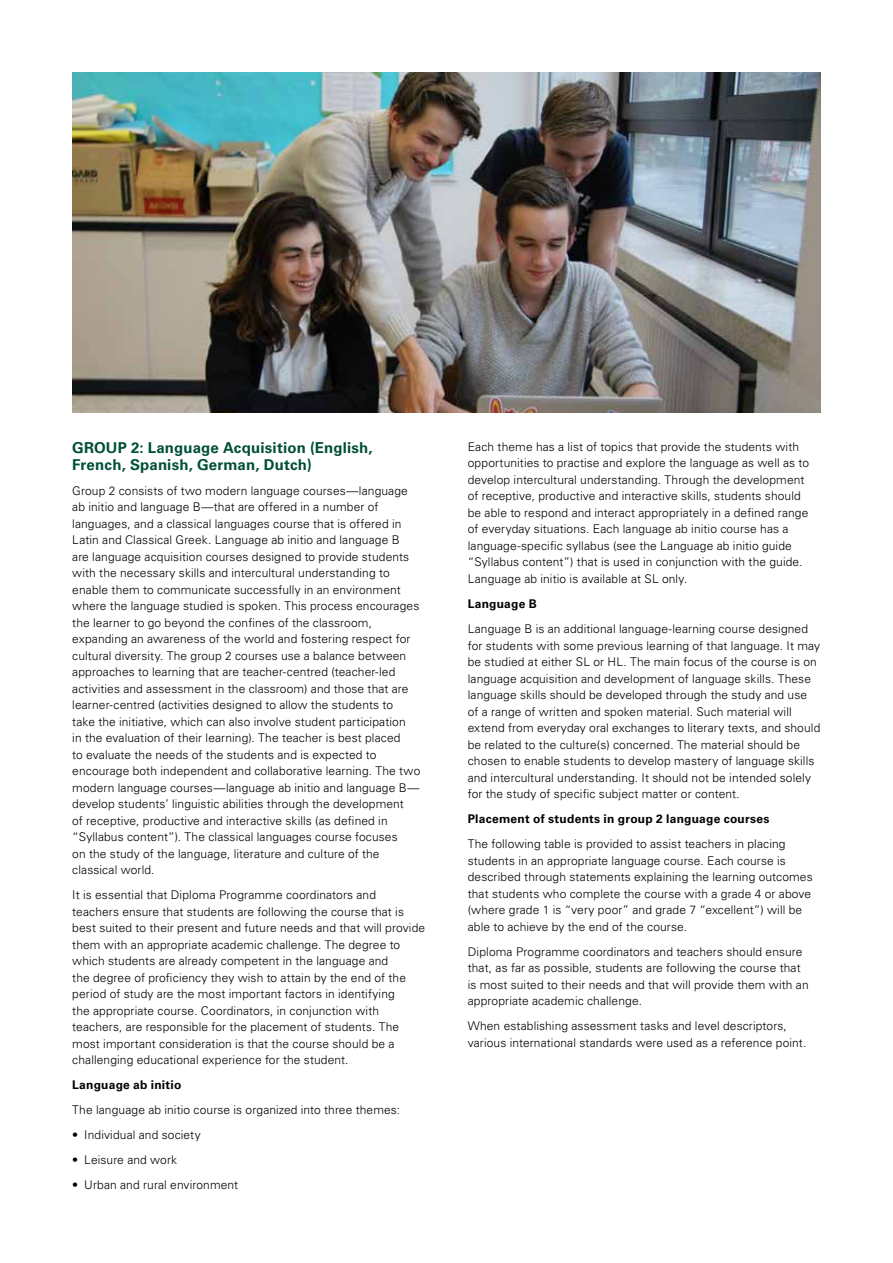
<style>
.page{position:relative;width:893px;height:1263px;background:#fff}
.page>*{position:absolute;margin:0;border:0;box-sizing:border-box;transform-origin:0 0}
.t1{font:700 15px/16.5px "Univers LT Std";letter-spacing:.01em;color:#004f39}
.t2{font:300 12px/16.5px "Univers LT Std";letter-spacing:.01em;color:#000}
.t3{font:700 12px "Univers LT Std";letter-spacing:.02em;color:#000}
</style>
<div class="page">
<img style="left:72px;top:72px;width:749px;height:340px">
<p class="t1" style="left:72px;top:440px;width:302px">GROUP 2: Language Acquisition (English,<br>French, Spanish, German, Dutch)</p>
<p class="t2" style="left:72px;top:482px;width:350px">Group 2 consists of two modern language courses—language ab initio and language B—that are offered in a number of languages, and a classical languages course that is offered in Latin and Classical Greek. Language ab initio and language B<br>are language acquisition courses designed to provide students with the necessary skills and intercultural understanding to enable them to communicate successfully in an environment where the language studied is spoken. This process encourages the learner to go beyond the confines of the classroom, expanding an awareness of the world and fostering respect for cultural diversity. The group 2 courses use a balance between approaches to learning that are teacher-centred (teacher-led activities and assessment in the classroom) and those that are learner-centred (activities designed to allow the students to<br>take the initiative, which can also involve student participation<br>in the evaluation of their learning). The teacher is best placed<br>to evaluate the needs of the students and is expected to encourage both independent and collaborative learning. The two modern language courses—language ab initio and language B— develop students’ linguistic abilities through the development<br>of receptive, productive and interactive skills (as defined in “Syllabus content”). The classical languages course focuses<br>on the study of the language, literature and culture of the classical world.</p>
<p class="t2" style="left:72px;top:887px;width:354px">It is essential that Diploma Programme coordinators and teachers ensure that students are following the course that is best suited to their present and future needs and that will provide them with an appropriate academic challenge. The degree to which students are already competent in the language and<br>the degree of proficiency they wish to attain by the end of the period of study are the most important factors in identifying<br>the appropriate course. Coordinators, in conjunction with teachers, are responsible for the placement of students. The most important consideration is that the course should be a challenging educational experience for the student.</p>
<p class="t3" style="left:72px;top:1078px;width:111px">Language ab initio</p>
<p class="t2" style="left:72px;top:1102px;width:329px">The language ab initio course is organized into three themes:</p>
<p class="t2" style="left:72px;top:1127px;width:130px">• Individual and society</p>
<p class="t2" style="left:72px;top:1152px;width:106px">• Leisure and work</p>
<p class="t2" style="left:72px;top:1177px;width:167px">• Urban and rural environment</p>
<p class="t2" style="left:468px;top:438px;width:343px">Each theme has a list of topics that provide the students with opportunities to practise and explore the language as well as to develop intercultural understanding. Through the development of receptive, productive and interactive skills, students should be able to respond and interact appropriately in a defined range of everyday situations. Each language ab initio course has a language-specific syllabus (see the Language ab initio guide “Syllabus content”) that is used in conjunction with the guide.<br>Language ab initio is available at SL only.</p>
<p class="t3" style="left:468px;top:597px;width:70px">Language B</p>
<p class="t2" style="left:468px;top:620px;width:354px">Language B is an additional language-learning course designed for students with some previous learning of that language. It may be studied at either SL or HL. The main focus of the course is on language acquisition and development of language skills. These language skills should be developed through the study and use of a range of written and spoken material. Such material will extend from everyday oral exchanges to literary texts, and should be related to the culture(s) concerned. The material should be chosen to enable students to develop mastery of language skills and intercultural understanding. It should not be intended solely for the study of specific subject matter or content.</p>
<p class="t3" style="left:468px;top:812px;width:303px">Placement of students in group 2 language courses</p>
<p class="t2" style="left:468px;top:835px;width:346px">The following table is provided to assist teachers in placing students in an appropriate language course. Each course is described through statements explaining the learning outcomes that students who complete the course with a grade 4 or above (where grade 1 is “very poor” and grade 7 “excellent”) will be able to achieve by the end of the course.</p>
<p class="t2" style="left:468px;top:943px;width:342px">Diploma Programme coordinators and teachers should ensure that, as far as possible, students are following the course that is most suited to their needs and that will provide them with an appropriate academic challenge.</p>
<p class="t2" style="left:468px;top:1017px;width:340px">When establishing assessment tasks and level descriptors, various international standards were used as a reference point.</p>
</div>
